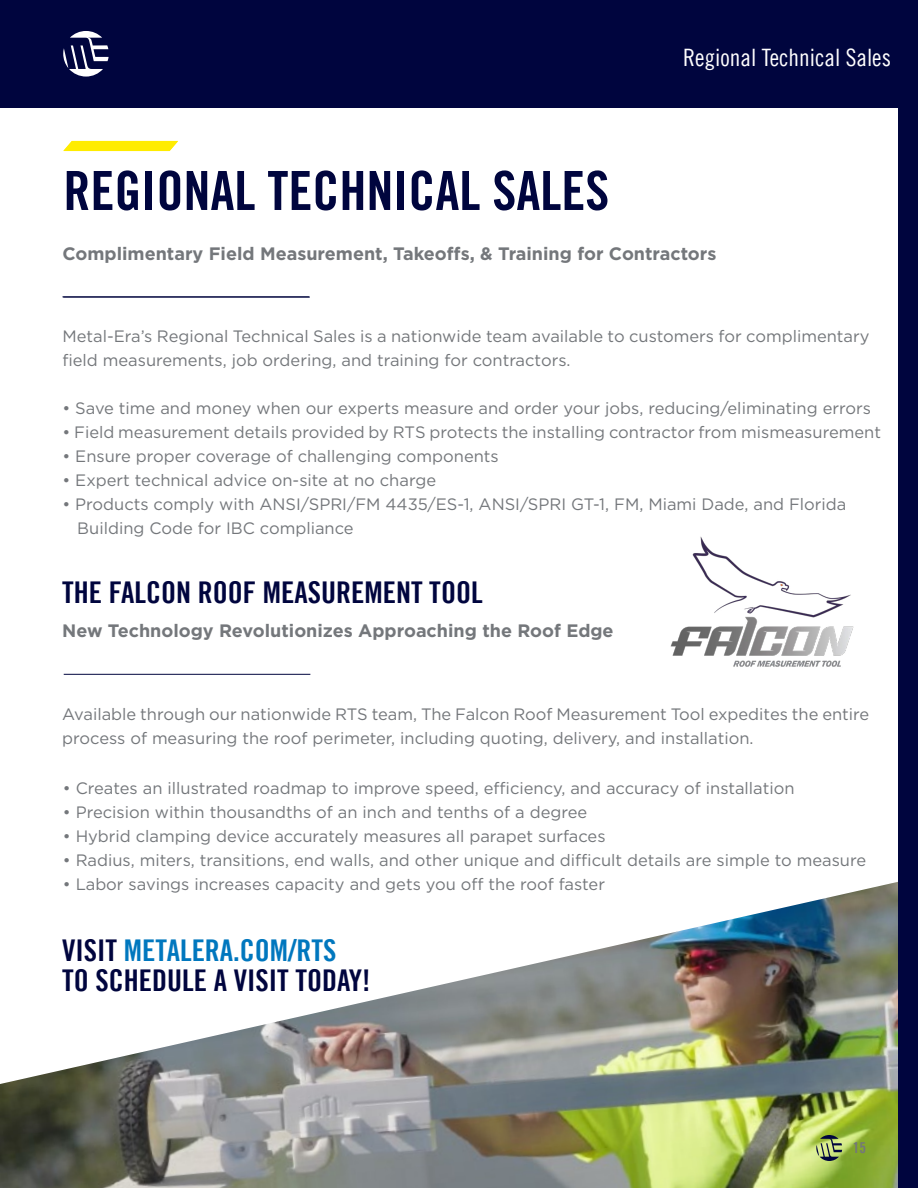
<style>
.page{position:relative;width:918px;height:1188px;background:#fff}
.page>*{position:absolute;margin:0;border:0;box-sizing:border-box;transform-origin:0 0}
.t1{font:54px "Trade Gothic LT Bold Cond Twenty";color:#00053e}
.t2{font:30px/30px "Trade Gothic LT Bold Cond Twenty";color:#00053e}
.t3{font:24px "Trade Gothic LT Cond Eighteen";color:#fff}
.t4{font:700 18px "Gotham";color:#74777b}
.t5{font:16.5px/24px "Gotham";color:#74777b}
.t6{font:15px "Trade Gothic LT Bold Cond Twenty";color:#74777b}
.s1{color:#0077be}
</style>
<div class="page">
<img style="left:0;top:882px;width:898px;height:306px">
<div style="left:0;top:0;width:918px;height:108px;background:#00053e"></div>
<div style="left:898px;top:0;width:20px;height:1188px;background:#00053e"></div>
<svg style="left:816px;top:1135px;width:26px;height:26px"></svg>
<svg style="left:63px;top:31px;width:46px;height:46px"></svg>
<hr style="left:63px;top:297px;width:247px;height:1px;background:#00053e">
<hr style="left:64px;top:674px;width:246px;height:1px;background:#00053e">
<svg style="left:63px;top:141px;width:115px;height:10px"></svg>
<hr style="left:62px;top:297px;width:247px;height:1px;background:#00053e">
<img style="left:670px;top:536px;width:184px;height:131px">
<h1 class="t1" style="left:63px;top:158px;width:547px">REGIONAL TECHNICAL SALES</h1>
<h3 class="t3" style="left:683px;top:43px;width:209px">Regional Technical Sales</h3>
<p class="t4" style="left:62px;top:242px;width:655px">Complimentary Field Measurement, Takeoffs, &amp; Training for Contractors</p>
<p class="t5" style="left:62px;top:324px;width:809px">Metal-Era’s Regional Technical Sales is a nationwide team available to customers for complimentary field measurements, job ordering, and training for contractors.</p>
<p class="t5" style="left:62px;top:396px;width:810px">• Save time and money when our experts measure and order your jobs, reducing/eliminating errors</p>
<p class="t5" style="left:62px;top:420px;width:820px">• Field measurement details provided by RTS protects the installing contractor from mismeasurement</p>
<p class="t5" style="left:62px;top:444px;width:438px">• Ensure proper coverage of challenging components</p>
<p class="t5" style="left:62px;top:468px;width:375px">• Expert technical advice on-site at no charge</p>
<p class="t5" style="left:77px;top:492px;width:771px;text-indent:-15px">• Products comply with ANSI/SPRI/FM 4435/ES-1, ANSI/SPRI GT-1, FM, Miami Dade, and Florida<br>Building Code for IBC compliance</p>
<h2 class="t2" style="left:62px;top:577px;width:422px">THE FALCON ROOF MEASUREMENT TOOL</h2>
<p class="t4" style="left:62px;top:619px;width:553px">New Technology Revolutionizes Approaching the Roof Edge</p>
<p class="t5" style="left:62px;top:702px;width:809px">Available through our nationwide RTS team, The Falcon Roof Measurement Tool expedites the entire process of measuring the roof perimeter, including quoting, delivery, and installation.</p>
<p class="t5" style="left:63px;top:775px;width:733px">• Creates an illustrated roadmap to improve speed, efficiency, and accuracy of installation</p>
<p class="t5" style="left:63px;top:799px;width:526px">• Precision within thousandths of an inch and tenths of a degree</p>
<p class="t5" style="left:63px;top:823px;width:544px">• Hybrid clamping device accurately measures all parapet surfaces</p>
<p class="t5" style="left:63px;top:847px;width:805px">• Radius, miters, transitions, end walls, and other unique and difficult details are simple to measure</p>
<p class="t5" style="left:63px;top:872px;width:544px">• Labor savings increases capacity and gets you off the roof faster</p>
<h2 class="t2" style="left:62px;top:935px;width:310px">VISIT <span class="s1">METALERA.COM/RTS<br></span>TO SCHEDULE A VISIT TODAY!</h2>
<p class="t6" style="left:853px;top:1139px;width:15px">15</p>
</div>
